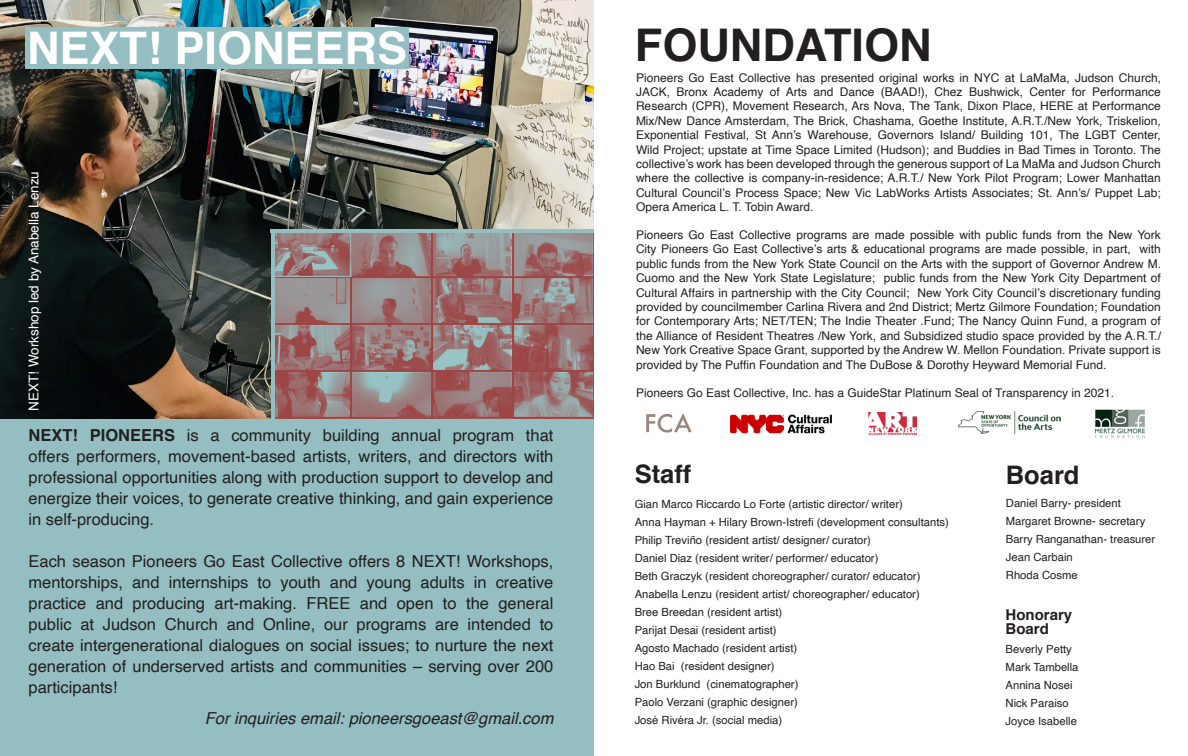
<style>
.page{position:relative;width:1188px;height:756px;background:#fff}
.page>*{position:absolute;margin:0;border:0;box-sizing:border-box;transform-origin:0 0}
.t1{font:700 45px "Helvetica";color:#fff}
.t2{font:700 45px "Helvetica";color:#231f20}
.t3{font:700 25.5px "Helvetica";color:#231f20}
.t4{font:16.5px/21px "Helvetica";color:#231f20;text-align:justify}
.t5{font:italic 16.5px "Helvetica";color:#231f20}
.t6{font:700 15px "Helvetica";color:#231f20}
.t7{font:13.5px "Helvetica";color:#fff}
.t8{font:12px/14.4px "Helvetica";color:#231f20;text-align:justify}
.t9{font:11.25px/18px "Helvetica";color:#231f20}
.s1{font-weight:700}
</style>
<div class="page">
<div style="left:0;top:417px;width:594px;height:339px;background:#94bec1"></div>
<img style="left:0;top:0;width:594px;height:418px">
<div style="left:26px;top:27px;width:383px;height:41px;background:#94bec1"></div>
<img style="left:958px;top:411px;width:102px;height:22px">
<img style="left:868px;top:412px;width:48px;height:22px">
<img style="left:646px;top:413px;width:46px;height:20px">
<img style="left:274px;top:233px;width:320px;height:185px">
<hr style="left:271px;top:230px;width:323px;height:3px;background:#94bec1">
<hr style="left:271px;top:233px;width:3px;height:185px;background:#94bec1">
<img style="left:1095px;top:409px;width:50px;height:29px">
<img style="left:729px;top:414px;width:103px;height:20px">
<p class="t1" style="left:27px;top:12px;width:382px">NEXT! PIONEERS</p>
<p class="t7" style="left:23px;top:411px;width:241px;rotate:-90deg">NEXT! Workshop led by Anabella Lenzu</p>
<p class="t4" style="left:28px;top:425px;width:526px"><span class="s1">NEXT! PIONEERS</span> is a community building annual program that offers performers, movement-based artists, writers, and directors with professional opportunities along with production support to develop and energize their voices, to generate creative thinking, and gain experience in self-producing.</p>
<p class="t4" style="left:28px;top:551px;width:527px">Each season Pioneers Go East Collective offers 8 NEXT! Workshops, mentorships, and internships to youth and young adults in creative practice and producing art-making. FREE and open to the general public at Judson Church and Online, our programs are intended to create intergenerational dialogues on social issues; to nurture the next generation of underserved artists and communities – serving over 200 participants!</p>
<p class="t5" style="left:205px;top:705px;width:350px">For inquiries email: pioneersgoeast@gmail.com</p>
<p class="t2" style="left:635px;top:9px;width:298px">FOUNDATION</p>
<p class="t8" style="left:636px;top:70px;width:527px">Pioneers Go East Collective has presented original works in NYC at LaMaMa, Judson Church, JACK, Bronx Academy of Arts and Dance (BAAD!), Chez Bushwick, Center for Performance Research (CPR), Movement Research, Ars Nova, The Tank, Dixon Place, HERE at Performance Mix/New Dance Amsterdam, The Brick, Chashama, Goethe Institute, A.R.T./New York, Triskelion, Exponential Festival, St Ann’s Warehouse, Governors Island/ Building 101, The LGBT Center, Wild Project; upstate at Time Space Limited (Hudson); and Buddies in Bad Times in Toronto. The collective’s work has been developed through the generous support of La MaMa and Judson Church where the collective is company-in-residence; A.R.T./ New York Pilot Program; Lower Manhattan Cultural Council’s Process Space; New Vic LabWorks Artists Associates; St. Ann’s/ Puppet Lab; Opera America L. T. Tobin Award.</p>
<p class="t8" style="left:636px;top:228px;width:527px">Pioneers Go East Collective programs are made possible with public funds from the New York City Pioneers Go East Collective’s arts &amp; educational programs are made possible, in part, with public funds from the New York State Council on the Arts with the support of Governor Andrew M.<br>Cuomo and the New York State Legislature; public funds from the New York City Department of Cultural Affairs in partnership with the City Council; New York City Council’s discretionary funding provided by councilmember Carlina Rivera and 2nd District; Mertz Gilmore Foundation; Foundation for Contemporary Arts; NET/TEN; The Indie Theater .Fund; The Nancy Quinn Fund, a program of the Alliance of Resident Theatres /New York, and Subsidized studio space provided by the A.R.T./ New York Creative Space Grant, supported by the Andrew W. Mellon Foundation. Private support is provided by The Puffin Foundation and The DuBose &amp; Dorothy Heyward Memorial Fund.</p>
<p class="t8" style="left:636px;top:386px;width:480px">Pioneers Go East Collective, Inc. has a GuideStar Platinum Seal of Transparency in 2021.</p>
<p class="t3" style="left:635px;top:454px;width:58px">Staff</p>
<p class="t3" style="left:1006px;top:454px;width:75px">Board</p>
<p class="t9" style="left:635px;top:495px;width:270px">Gian Marco Riccardo Lo Forte (artistic director/ writer)</p>
<p class="t9" style="left:635px;top:513px;width:316px">Anna Hayman + Hilary Brown-Istrefi (development consultants)</p>
<p class="t9" style="left:635px;top:531px;width:238px">Philip Treviño (resident artist/ designer/ curator)</p>
<p class="t9" style="left:635px;top:549px;width:245px">Daniel Diaz (resident writer/ performer/ educator)</p>
<p class="t9" style="left:635px;top:567px;width:287px">Beth Graczyk (resident choreographer/ curator/ educator)</p>
<p class="t9" style="left:635px;top:585px;width:287px">Anabella Lenzu (resident artist/ choreographer/ educator)</p>
<p class="t9" style="left:635px;top:603px;width:149px">Bree Breedan (resident artist)</p>
<p class="t9" style="left:635px;top:621px;width:143px">Parijat Desai (resident artist)</p>
<p class="t9" style="left:635px;top:639px;width:164px">Agosto Machado (resident artist)</p>
<p class="t9" style="left:635px;top:657px;width:142px">Hao Bai (resident designer)</p>
<p class="t9" style="left:635px;top:675px;width:165px">Jon Burklund (cinematographer)</p>
<p class="t9" style="left:635px;top:693px;width:165px">Paolo Verzani (graphic designer)</p>
<p class="t9" style="left:635px;top:711px;width:149px">José Rivéra Jr. (social media)</p>
<p class="t9" style="left:1006px;top:495px;width:117px">Daniel Barry- president</p>
<p class="t9" style="left:1006px;top:513px;width:141px">Margaret Browne- secretary</p>
<p class="t9" style="left:1006px;top:531px;width:151px">Barry Ranganathan- treasurer</p>
<p class="t9" style="left:1006px;top:549px;width:68px">Jean Carbain</p>
<p class="t9" style="left:1006px;top:567px;width:73px">Rhoda Cosme</p>
<p class="t6" style="left:1006px;top:603px;width:68px">Honorary</p>
<p class="t6" style="left:1006px;top:616px;width:45px">Board</p>
<p class="t9" style="left:1006px;top:640px;width:68px">Beverly Petty</p>
<p class="t9" style="left:1006px;top:658px;width:74px">Mark Tambella<br>Annina Nosei</p>
<p class="t9" style="left:1006px;top:694px;width:65px">Nick Paraiso</p>
<p class="t9" style="left:1006px;top:712px;width:73px">Joyce Isabelle</p>
</div>
